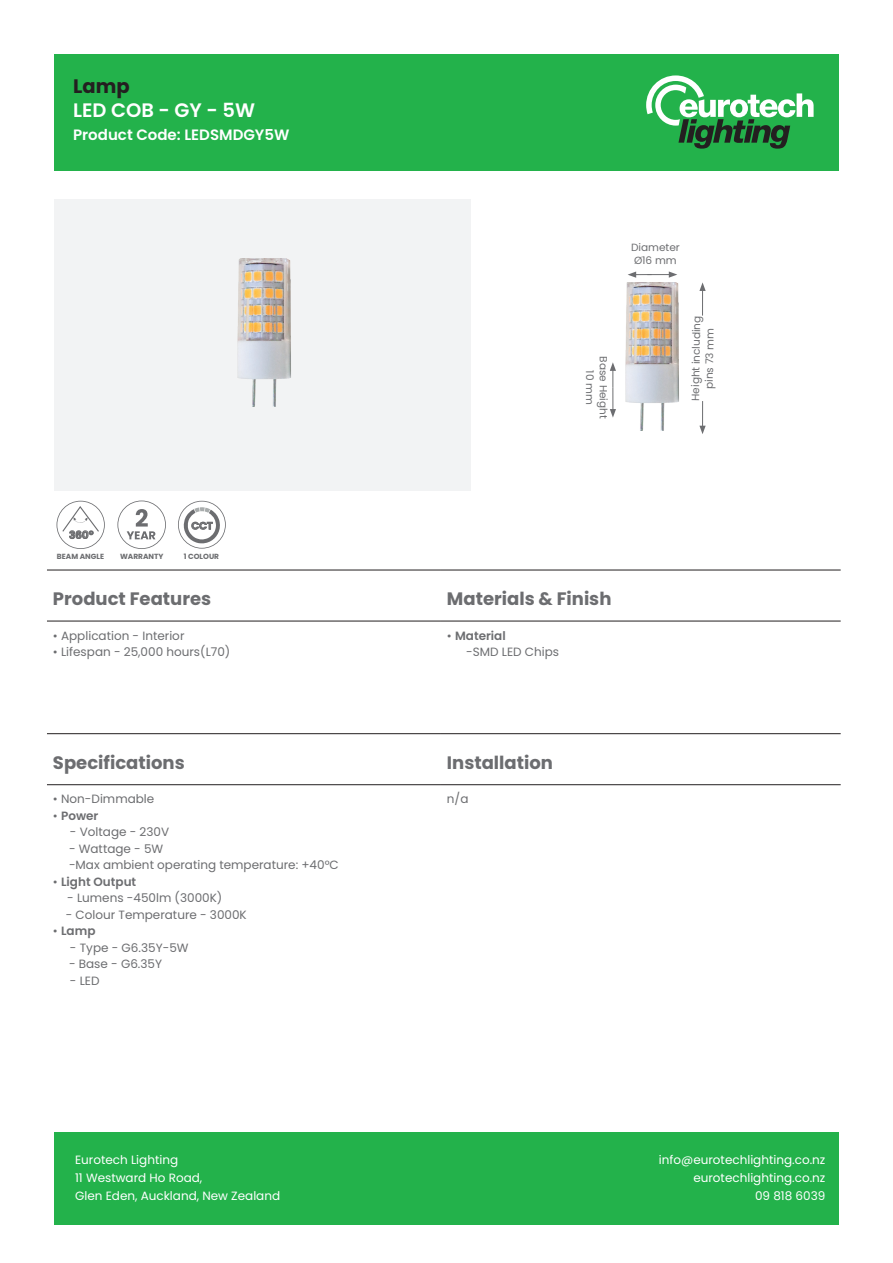
<style>
.page{position:relative;width:893px;height:1263px;background:#fff}
.page>*{position:absolute;margin:0;border:0;box-sizing:border-box;transform-origin:0 0}
.t1{font:600 19.5px "Poppins";color:#fff}
.t2{font:700 19.5px "Poppins";color:#231f20}
.t3{font:700 18px "Poppins";color:#6c6d70}
.t4{font:600 15px "Poppins";color:#fff}
.t5{font:12px/16.5px "Poppins";color:#6c6d70}
.t6{font:12px/18px "Poppins";color:#fff}
.t7{font:600 12px "Poppins";color:#6c6d70}
.Measurements{font:10.5px/13.5px "Poppins";color:#6c6d70;text-align:center}
.t8{font:600 10.35px "Poppins";color:#6c6d70}
.t9{font:600 10.2px "Poppins";color:#6c6d70}
.Icon_Labels{font:700 7.5px "Poppins";color:#6c6d70}
.s1{font-weight:600}
.s2{font-weight:400}
</style>
<div class="page">
<div style="left:54px;top:54px;width:785px;height:116px;background:#23b24b"></div>
<div style="left:54px;top:1132px;width:785px;height:93px;background:#23b24b"></div>
<svg style="left:646px;top:75px;width:168px;height:74px"></svg>
<div style="left:54px;top:199px;width:417px;height:292px;background:#f2f3f4"></div>
<svg style="left:628px;top:271px;width:49px;height:7px"></svg>
<svg style="left:57px;top:501px;width:48px;height:48px"></svg>
<svg style="left:117px;top:501px;width:49px;height:48px"></svg>
<svg style="left:699px;top:401px;width:7px;height:33px"></svg>
<svg style="left:610px;top:362px;width:6px;height:56px"></svg>
<svg style="left:699px;top:282px;width:7px;height:34px"></svg>
<hr style="left:47px;top:570px;width:394px;height:1px;background:#231f20">
<hr style="left:441px;top:570px;width:400px;height:1px;background:#231f20">
<hr style="left:47px;top:621px;width:394px;height:1px;background:#231f20">
<hr style="left:441px;top:621px;width:400px;height:1px;background:#231f20">
<hr style="left:47px;top:733px;width:394px;height:1px;background:#231f20">
<hr style="left:441px;top:733px;width:400px;height:1px;background:#231f20">
<hr style="left:47px;top:784px;width:394px;height:1px;background:#231f20">
<hr style="left:441px;top:784px;width:400px;height:1px;background:#231f20">
<svg style="left:178px;top:501px;width:48px;height:48px"></svg>
<img style="left:237px;top:259px;width:54px;height:147px">
<img style="left:625px;top:282px;width:54px;height:148px">
<p class="t2" style="left:73px;top:74px;width:58px">Lamp</p>
<p class="t1" style="left:73px;top:99px;width:183px">LED COB - GY - 5W</p>
<p class="t4" style="left:73px;top:126px;width:218px">Product Code: LEDSMDGY5W</p>
<p class="Measurements" style="left:610px;top:356px;width:64px;rotate:90deg">Base Height</p>
<p class="Measurements" style="left:597px;top:370px;width:36px;rotate:90deg">10 mm</p>
<p class="Measurements" style="left:631px;top:240px;width:50px;rotate:1deg">Diameter</p>
<p class="Measurements" style="left:634px;top:254px;width:44px;rotate:1deg">Ø16 mm</p>
<p class="Measurements" style="left:689px;top:401px;width:87px;rotate:-89deg">Height including pins 73 mm</p>
<p class="t9" style="left:191px;top:520px;width:23px">CCT</p>
<p class="t8" style="left:69px;top:529px;width:21px">360</p>
<p class="Icon_Labels" style="left:57px;top:552px;width:49px">BEAM ANGLE</p>
<p class="Icon_Labels" style="left:120px;top:552px;width:45px">WARRANTY</p>
<p class="Icon_Labels" style="left:184px;top:552px;width:37px">1 COLOUR</p>
<p class="t3" style="left:53px;top:588px;width:160px">Product Features</p>
<p class="t3" style="left:447px;top:588px;width:166px">Materials &amp; Finish</p>
<p class="t5" style="left:53px;top:627px;width:133px">• Application - Interior</p>
<p class="t5" style="left:53px;top:644px;width:179px">• Lifespan - 25,000 hours(L70)</p>
<p class="t5" style="left:466px;top:627px;width:94px;text-indent:-19px">• <span class="s1">Material<br></span>-SMD LED Chips</p>
<p class="t3" style="left:53px;top:752px;width:133px">Specifications</p>
<p class="t3" style="left:447px;top:752px;width:108px">Installation</p>
<p class="t5" style="left:53px;top:791px;width:103px">• Non-Dimmable</p>
<p class="t7" style="left:53px;top:809px;width:47px"><span class="s2">•</span> Power</p>
<p class="t5" style="left:70px;top:824px;width:101px">- Voltage - 230V</p>
<p class="t5" style="left:69px;top:840px;width:271px">- Wattage - 5W<br>-Max ambient operating temperature: +40°C</p>
<p class="t7" style="left:53px;top:875px;width:85px"><span class="s2">•</span> Light Output</p>
<p class="t5" style="left:67px;top:890px;width:157px">- Lumens -450lm (3000K)</p>
<p class="t5" style="left:66px;top:906px;width:183px">- Colour Temperature - 3000K</p>
<p class="t7" style="left:53px;top:924px;width:44px"><span class="s2">•</span> Lamp</p>
<p class="t5" style="left:70px;top:939px;width:120px">- Type - G6.35Y-5W</p>
<p class="t5" style="left:69px;top:956px;width:95px">- Base - G6.35Y</p>
<p class="t5" style="left:70px;top:972px;width:31px">- LED</p>
<p class="t5" style="left:447px;top:791px;width:23px">n/a</p>
<p class="t6" style="left:75px;top:1151px;width:207px">Eurotech Lighting<br>11 Westward Ho Road,<br>Glen Eden, Auckland, New Zealand</p>
<p class="t6" style="left:659px;top:1151px;width:168px;text-align:right">info@eurotechlighting.co.nz eurotechlighting.co.nz<br>09 818 6039</p>
</div>
